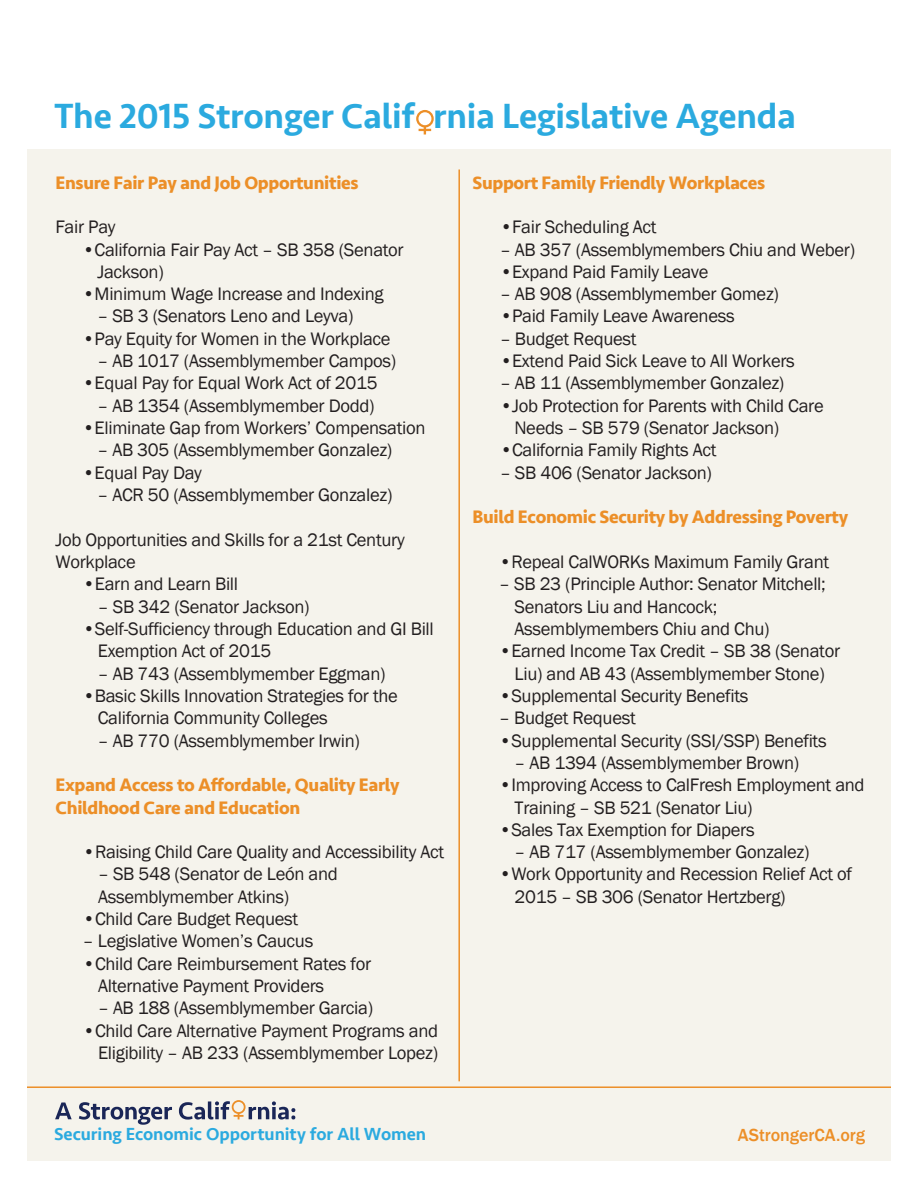
<style>
.page{position:relative;width:918px;height:1188px;background:#fff}
.page>*{position:absolute;margin:0;border:0;box-sizing:border-box;transform-origin:0 0}
.t1{font:500 36px "Seravek";letter-spacing:-.01em;color:#2baadf}
.t2{font:18.6px/22.4px "Franklin Gothic";letter-spacing:-.015em;color:#231f20}
.t3{font:700 18.6px/22.4px "Seravek";letter-spacing:-.015em;color:#ec8f28}
.t4{font:500 18px "Seravek";letter-spacing:-.005em;color:#2baadf}
.t5{font:500 18px "Franklin Gothic";letter-spacing:-.005em;color:#ec8f28}
</style>
<div class="page">
<div style="left:27px;top:149px;width:864px;height:1012px;background:#f5f3ec"></div>
<hr style="left:458px;top:169px;width:2px;height:912px;background:#ec8f28">
<hr style="left:27px;top:1086px;width:864px;height:2px;background:#ec8f28">
<svg style="left:55px;top:1102px;width:117px;height:23px"></svg>
<svg style="left:179px;top:1100px;width:116px;height:20px"></svg>
<svg style="left:416px;top:110px;width:18px;height:25px"></svg>
<h1 class="t1" style="left:54px;top:94px;width:744px">The 2015 Stronger Calif rnia Legislative Agenda</h1>
<p class="t3" style="left:55px;top:171px;width:305px">Ensure Fair Pay and Job Opportunities</p>
<p class="t2" style="left:55px;top:216px;width:62px">Fair Pay</p>
<p class="t2" style="left:97px;top:239px;width:308px;text-indent:-15px">•California Fair Pay Act – SB 358 (Senator<br>Jackson)</p>
<p class="t2" style="left:83px;top:283px;width:303px">•Minimum Wage Increase and Indexing</p>
<p class="t2" style="left:97px;top:306px;width:258px">– SB 3 (Senators Leno and Leyva)</p>
<p class="t2" style="left:83px;top:328px;width:310px">•Pay Equity for Women in the Workplace</p>
<p class="t2" style="left:97px;top:350px;width:300px">– AB 1017 (Assemblymember Campos)</p>
<p class="t2" style="left:83px;top:372px;width:297px">•Equal Pay for Equal Work Act of 2015</p>
<p class="t2" style="left:97px;top:395px;width:279px">– AB 1354 (Assemblymember Dodd)</p>
<p class="t2" style="left:83px;top:417px;width:345px">•Eliminate Gap from Workers’ Compensation</p>
<p class="t2" style="left:97px;top:439px;width:296px">– AB 305 (Assemblymember Gonzalez)</p>
<p class="t2" style="left:83px;top:462px;width:121px">•Equal Pay Day</p>
<p class="t2" style="left:97px;top:484px;width:297px">– ACR 50 (Assemblymember Gonzalez)</p>
<p class="t2" style="left:55px;top:529px;width:351px">Job Opportunities and Skills for a 21st Century<br>Workplace</p>
<p class="t2" style="left:83px;top:573px;width:157px">•Earn and Learn Bill</p>
<p class="t2" style="left:98px;top:596px;width:213px">– SB 342 (Senator Jackson)</p>
<p class="t2" style="left:98px;top:618px;width:338px;text-indent:-15px">•Self-Sufficiency through Education and GI Bill<br>Exemption Act of 2015</p>
<p class="t2" style="left:98px;top:663px;width:289px">– AB 743 (Assemblymember Eggman)</p>
<p class="t2" style="left:98px;top:685px;width:302px;text-indent:-15px">•Basic Skills Innovation Strategies for the<br>California Community Colleges</p>
<p class="t2" style="left:98px;top:730px;width:264px">– AB 770 (Assemblymember Irwin)</p>
<p class="t3" style="left:55px;top:774px;width:345px">Expand Access to Affordable, Quality Early<br>Childhood Care and Education</p>
<p class="t2" style="left:83px;top:841px;width:363px">•Raising Child Care Quality and Accessibility Act</p>
<p class="t2" style="left:98px;top:864px;width:241px">– SB 548 (Senator de León and<br>Assemblymember Atkins)</p>
<p class="t2" style="left:83px;top:908px;width:217px">•Child Care Budget Request</p>
<p class="t2" style="left:83px;top:930px;width:232px">– Legislative Women’s Caucus</p>
<p class="t2" style="left:98px;top:953px;width:275px;text-indent:-15px">•Child Care Reimbursement Rates for<br>Alternative Payment Providers</p>
<p class="t2" style="left:98px;top:997px;width:277px">– AB 188 (Assemblymember Garcia)</p>
<p class="t2" style="left:83px;top:1020px;width:357px;text-align:right">•Child Care Alternative Payment Programs and<br>Eligibility – AB 233 (Assemblymember Lopez)</p>
<p class="t3" style="left:472px;top:171px;width:294px">Support Family Friendly Workplaces</p>
<p class="t2" style="left:500px;top:216px;width:158px">•Fair Scheduling Act</p>
<p class="t2" style="left:500px;top:239px;width:357px">– AB 357 (Assemblymembers Chiu and Weber)</p>
<p class="t2" style="left:500px;top:261px;width:210px">•Expand Paid Family Leave</p>
<p class="t2" style="left:500px;top:283px;width:281px">– AB 908 (Assemblymember Gomez)</p>
<p class="t2" style="left:500px;top:306px;width:236px">•Paid Family Leave Awareness</p>
<p class="t2" style="left:500px;top:328px;width:138px">– Budget Request</p>
<p class="t2" style="left:500px;top:350px;width:296px">•Extend Paid Sick Leave to All Workers</p>
<p class="t2" style="left:500px;top:372px;width:286px">– AB 11 (Assemblymember Gonzalez)</p>
<p class="t2" style="left:514px;top:395px;width:311px;text-indent:-14px">•Job Protection for Parents with Child Care<br>Needs – SB 579 (Senator Jackson)</p>
<p class="t2" style="left:500px;top:439px;width:218px">•California Family Rights Act</p>
<p class="t2" style="left:500px;top:462px;width:213px">– SB 406 (Senator Jackson)</p>
<p class="t3" style="left:472px;top:506px;width:377px">Build Economic Security by Addressing Poverty</p>
<p class="t2" style="left:499px;top:551px;width:331px">•Repeal CalWORKs Maximum Family Grant</p>
<p class="t2" style="left:515px;top:573px;width:313px;text-indent:-15px">– SB 23 (Principle Author: Senator Mitchell;<br>Senators Liu and Hancock;<br>Assemblymembers Chiu and Chu)</p>
<p class="t2" style="left:499px;top:640px;width:342px;text-align:center">•Earned Income Tax Credit – SB 38 (Senator<br>Liu) and AB 43 (Assemblymember Stone)</p>
<p class="t2" style="left:499px;top:685px;width:251px">•Supplemental Security Benefits</p>
<p class="t2" style="left:499px;top:707px;width:138px">– Budget Request</p>
<p class="t2" style="left:499px;top:730px;width:329px">•Supplemental Security (SSI/SSP) Benefits</p>
<p class="t2" style="left:515px;top:752px;width:286px">– AB 1394 (Assemblymember Brown)</p>
<p class="t2" style="left:515px;top:774px;width:352px;text-indent:-15px">•Improving Access to CalFresh Employment and<br>Training – SB 521 (Senator Liu)</p>
<p class="t2" style="left:499px;top:819px;width:257px">•Sales Tax Exemption for Diapers</p>
<p class="t2" style="left:515px;top:841px;width:296px">– AB 717 (Assemblymember Gonzalez)</p>
<p class="t2" style="left:515px;top:864px;width:339px;text-indent:-15px">•Work Opportunity and Recession Relief Act of<br>2015 – SB 306 (Senator Hertzberg)</p>
<p class="t4" style="left:54px;top:1123px;width:374px">Securing Economic Opportunity for All Women</p>
<p class="t5" style="left:738px;top:1124px;width:129px">AStrongerCA.org</p>
</div>
